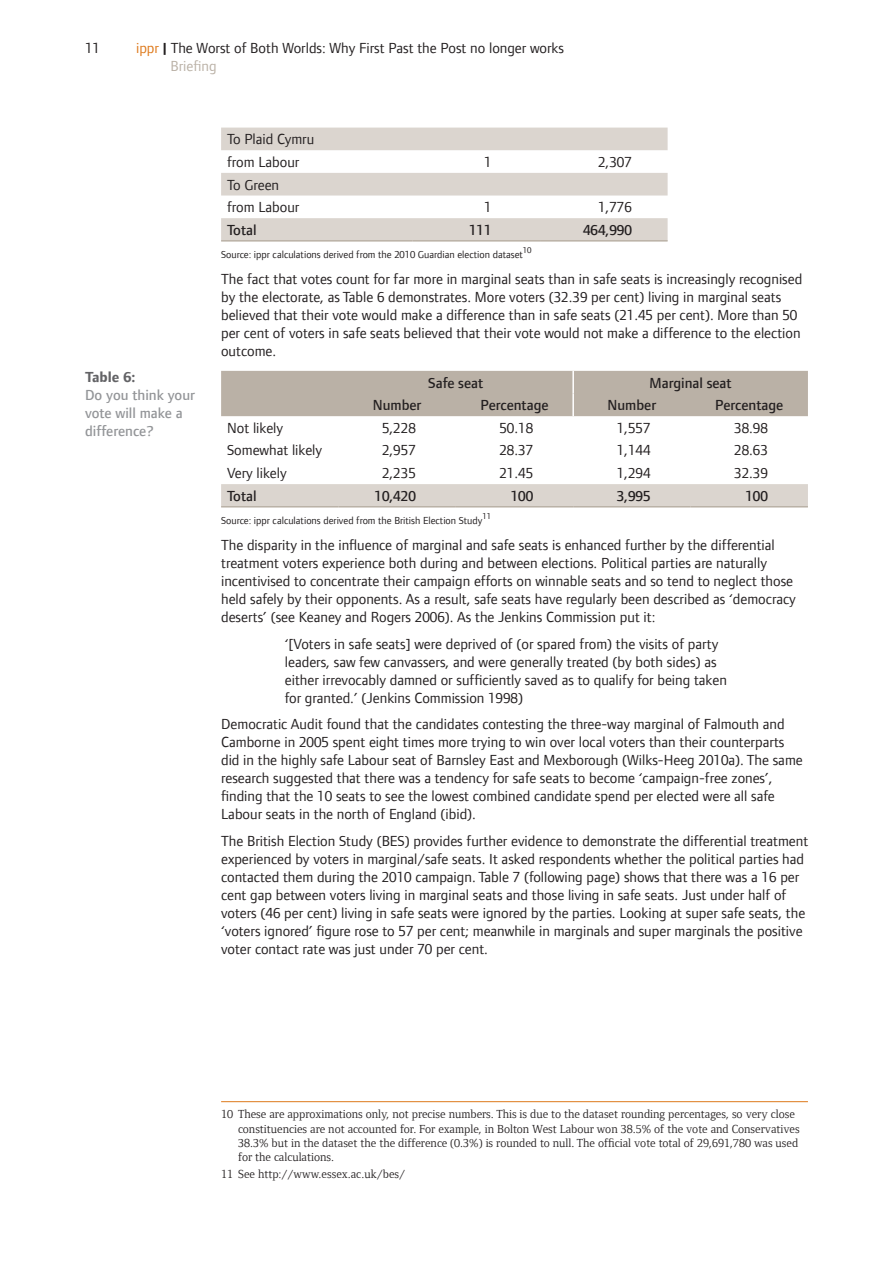
<style>
.page{position:relative;width:893px;height:1263px;background:#fff}
.page>*{position:absolute;margin:0;border:0;box-sizing:border-box;transform-origin:0 0}
.t1{font:15px/18px "Foundry Form Sans";color:#231f20}
.t2{font:500 15px "Foundry Form Sans";color:#231f20}
.t3{font:500 15px/18px "Foundry Form Sans";color:#939598}
.t4{font:700 15px "Foundry Form Sans";color:#636366}
.t5{font:12px/14.4px "Foundry Form Serif";color:#231f20}
.t6{font:10.5px "Foundry Form Sans";color:#231f20}
.t7{font:8.7px "Foundry Form Sans";color:#231f20}
.s1{color:#de791b}
.s2{font-weight:700}
.s3{color:#bab1a6}
</style>
<div class="page">
<svg style="left:221px;top:128px;width:447px;height:112px;fill:#dbd5cf"></svg>
<hr style="left:221px;top:240px;width:191px;height:2px;background:#bab1a6">
<hr style="left:412px;top:240px;width:128px;height:2px;background:#bab1a6">
<hr style="left:540px;top:240px;width:128px;height:2px;background:#bab1a6">
<div style="left:221px;top:371px;width:587px;height:45px;background:#bab1a6"></div>
<div style="left:221px;top:484px;width:587px;height:22px;background:#dbd5cf"></div>
<hr style="left:572px;top:371px;width:2px;height:22px;background:#fff">
<hr style="left:572px;top:393px;width:2px;height:23px;background:#fff">
<hr style="left:221px;top:506px;width:117px;height:1px;background:#bab1a6">
<hr style="left:338px;top:506px;width:118px;height:1px;background:#bab1a6">
<hr style="left:456px;top:506px;width:117px;height:1px;background:#bab1a6">
<hr style="left:573px;top:506px;width:118px;height:1px;background:#bab1a6">
<hr style="left:691px;top:506px;width:117px;height:1px;background:#bab1a6">
<hr style="left:221px;top:1101px;width:587px;height:1px;background:#de791b">
<p class="t1" style="left:85px;top:39px;width:16px">11</p>
<p class="t1" style="left:171px;top:39px;width:395px;text-indent:-34px"><span class="s1">ippr</span> <span class="s2">|</span> The Worst of Both Worlds: Why First Past the Post no longer works<br><span class="s3">Briefing</span></p>
<p class="t4" style="left:85px;top:368px;width:52px">Table 6:</p>
<p class="t3" style="left:85px;top:386px;width:111px">Do you think your vote will make a difference?</p>
<p class="t1" style="left:227px;top:128px;width:89px;line-height:22.6px">To Plaid Cymru from Labour</p>
<p class="t1" style="left:227px;top:173px;width:74px;line-height:22.6px">To Green from Labour</p>
<p class="t1" style="left:484px;top:153px;width:9px">1</p>
<p class="t1" style="left:598px;top:153px;width:35px">2,307</p>
<p class="t1" style="left:484px;top:198px;width:9px">1</p>
<p class="t1" style="left:598px;top:198px;width:35px">1,776</p>
<p class="t2" style="left:227px;top:221px;width:31px">Total</p>
<p class="t2" style="left:469px;top:221px;width:24px">111</p>
<p class="t2" style="left:583px;top:221px;width:50px">464,990</p>
<p class="t6" style="left:221px;top:248px;width:303px">Source: ippr calculations derived from the 2010 Guardian election dataset</p>
<p class="t7" style="left:523px;top:245px;width:10px">10</p>
<p class="t1" style="left:221px;top:270px;width:583px">The fact that votes count for far more in marginal seats than in safe seats is increasingly recognised by the electorate, as Table 6 demonstrates. More voters (32.39 per cent) living in marginal seats believed that their vote would make a difference than in safe seats (21.45 per cent). More than 50 per cent of voters in safe seats believed that their vote would not make a difference to the election outcome.</p>
<p class="t2" style="left:428px;top:374px;width:57px">Safe seat</p>
<p class="t2" style="left:649px;top:374px;width:84px">Marginal seat</p>
<p class="t2" style="left:373px;top:397px;width:50px">Number</p>
<p class="t2" style="left:480px;top:397px;width:70px">Percentage</p>
<p class="t2" style="left:608px;top:397px;width:50px">Number</p>
<p class="t2" style="left:715px;top:397px;width:70px">Percentage</p>
<p class="t1" style="left:227px;top:419px;width:58px">Not likely</p>
<p class="t1" style="left:382px;top:419px;width:35px">5,228</p>
<p class="t1" style="left:499px;top:419px;width:35px">50.18</p>
<p class="t1" style="left:617px;top:419px;width:35px">1,557</p>
<p class="t1" style="left:734px;top:419px;width:35px">38.98</p>
<p class="t1" style="left:227px;top:441px;width:97px">Somewhat likely</p>
<p class="t1" style="left:382px;top:441px;width:35px">2,957</p>
<p class="t1" style="left:499px;top:441px;width:35px">28.37</p>
<p class="t1" style="left:617px;top:441px;width:35px">1,144</p>
<p class="t1" style="left:734px;top:441px;width:35px">28.63</p>
<p class="t1" style="left:227px;top:464px;width:61px">Very likely</p>
<p class="t1" style="left:382px;top:464px;width:35px">2,235</p>
<p class="t1" style="left:499px;top:464px;width:35px">21.45</p>
<p class="t1" style="left:617px;top:464px;width:35px">1,294</p>
<p class="t1" style="left:734px;top:464px;width:35px">32.39</p>
<p class="t2" style="left:227px;top:487px;width:31px">Total</p>
<p class="t2" style="left:375px;top:487px;width:43px">10,420</p>
<p class="t2" style="left:511px;top:487px;width:24px">100</p>
<p class="t2" style="left:617px;top:487px;width:35px">3,995</p>
<p class="t2" style="left:745px;top:487px;width:24px">100</p>
<p class="t6" style="left:221px;top:514px;width:263px">Source: ippr calculations derived from the British Election Study</p>
<p class="t7" style="left:482px;top:511px;width:10px">11</p>
<p class="t1" style="left:221px;top:536px;width:576px">The disparity in the influence of marginal and safe seats is enhanced further by the differential treatment voters experience both during and between elections. Political parties are naturally incentivised to concentrate their campaign efforts on winnable seats and so tend to neglect those held safely by their opponents. As a result, safe seats have regularly been described as ‘democracy deserts’ (see Keaney and Rogers 2006). As the Jenkins Commission put it:</p>
<p class="t1" style="left:285px;top:635px;width:443px">‘[Voters in safe seats] were deprived of (or spared from) the visits of party leaders, saw few canvassers, and were generally treated (by both sides) as either irrevocably damned or sufficiently saved as to qualify for being taken for granted.’ (Jenkins Commission 1998)</p>
<p class="t1" style="left:221px;top:715px;width:583px">Democratic Audit found that the candidates contesting the three-way marginal of Falmouth and Camborne in 2005 spent eight times more trying to win over local voters than their counterparts did in the highly safe Labour seat of Barnsley East and Mexborough (Wilks-Heeg 2010a). The same research suggested that there was a tendency for safe seats to become ‘campaign-free zones’, finding that the 10 seats to see the lowest combined candidate spend per elected were all safe Labour seats in the north of England (ibid).</p>
<p class="t1" style="left:221px;top:832px;width:589px">The British Election Study (BES) provides further evidence to demonstrate the differential treatment experienced by voters in marginal/safe seats. It asked respondents whether the political parties had contacted them during the 2010 campaign. Table 7 (following page) shows that there was a 16 per cent gap between voters living in marginal seats and those living in safe seats. Just under half of voters (46 per cent) living in safe seats were ignored by the parties. Looking at super safe seats, the ‘voters ignored’ figure rose to 57 per cent; meanwhile in marginals and super marginals the positive voter contact rate was just under 70 per cent.</p>
<p class="t5" style="left:238px;top:1107px;width:563px;text-indent:-17px">10 These are approximations only, not precise numbers. This is due to the dataset rounding percentages, so very close constituencies are not accounted for. For example, in Bolton West Labour won 38.5% of the vote and Conservatives 38.3% but in the dataset the the difference (0.3%) is rounded to null. The official vote total of 29,691,780 was used for the calculations.</p>
<p class="t5" style="left:221px;top:1167px;width:186px">11 See http://www.essex.ac.uk/bes/</p>
</div>
